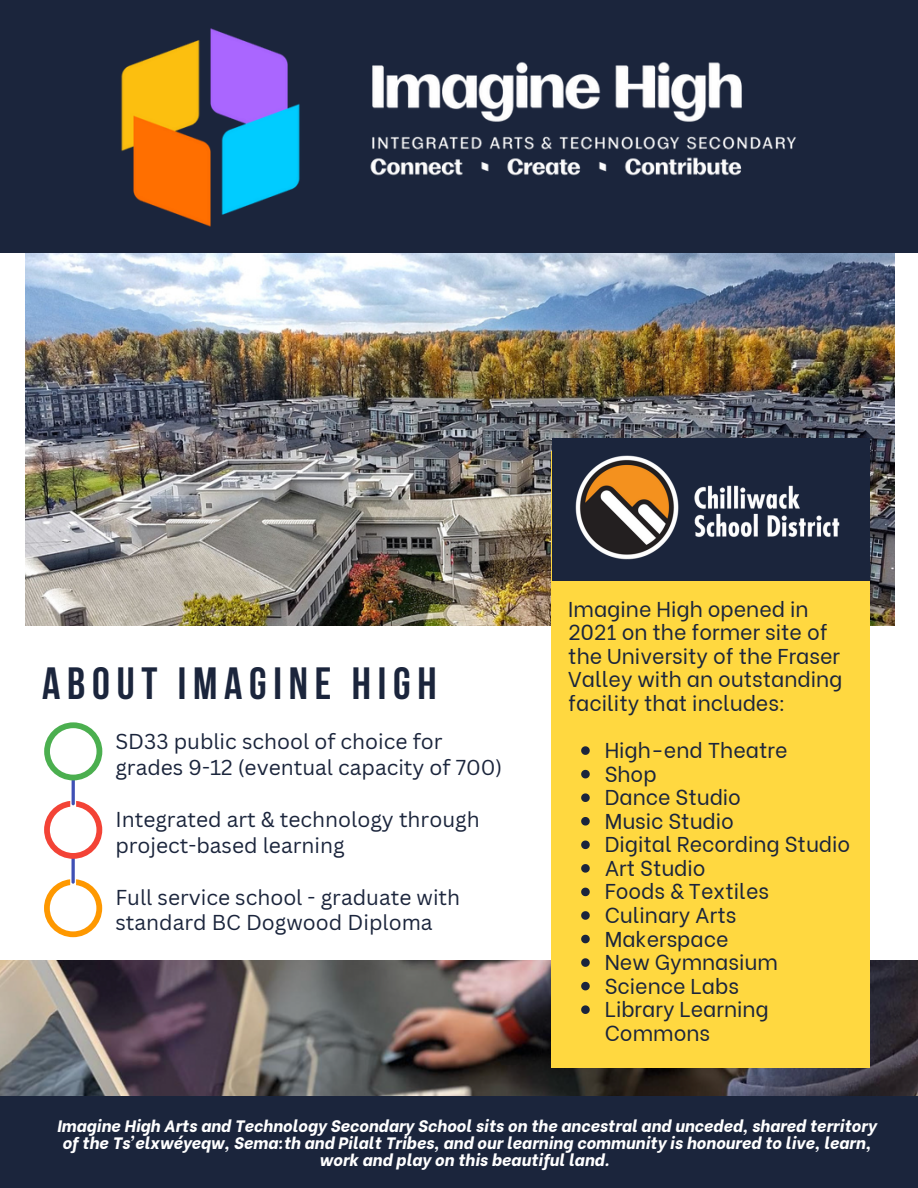
<style>
.page{position:relative;width:918px;height:1188px;background:#fff}
.page>*{position:absolute;margin:0;border:0;box-sizing:border-box;transform-origin:0 0}
.t1{font:700 45px "Bebas Neue";letter-spacing:.15em;color:#1b253c}
.t2{font:21.45px/23.5px "Be Vietnam";color:#1b253c}
.t3{font:21px/25.8px "Canva Sans";color:#1b253c}
.t4{font:italic 800 16.5px/16.8px "Be Vietnam";color:#fff;text-align:center}
</style>
<div class="page">
<img style="left:26px;top:253px;width:868px;height:372px">
<img style="left:0;top:960px;width:918px;height:136px">
<div style="left:552px;top:541px;width:317px;height:527px;background:#ffd840"></div>
<div style="left:0;top:0;width:918px;height:253px;background:#1b253c"></div>
<svg style="left:71px;top:854px;width:4px;height:30px"></svg>
<svg style="left:44px;top:722px;width:58px;height:137px"></svg>
<svg style="left:44px;top:879px;width:58px;height:58px"></svg>
<img style="left:83px;top:28px;width:752px;height:237px">
<div style="left:0;top:1096px;width:918px;height:92px;background:#1b253c"></div>
<div style="left:552px;top:501px;width:317px;height:79px;background:#1b253c"></div>
<div style="left:552px;top:439px;width:317px;height:80px;background:#1b253c"></div>
<img style="left:575px;top:455px;width:265px;height:105px">
<svg style="left:581px;top:746px;width:9px;height:9px"></svg>
<svg style="left:581px;top:770px;width:9px;height:8px"></svg>
<svg style="left:581px;top:793px;width:9px;height:9px"></svg>
<svg style="left:581px;top:817px;width:9px;height:9px"></svg>
<svg style="left:581px;top:841px;width:9px;height:8px"></svg>
<svg style="left:581px;top:864px;width:9px;height:9px"></svg>
<svg style="left:581px;top:888px;width:9px;height:8px"></svg>
<svg style="left:581px;top:911px;width:9px;height:9px"></svg>
<svg style="left:581px;top:935px;width:9px;height:8px"></svg>
<svg style="left:581px;top:958px;width:9px;height:9px"></svg>
<svg style="left:581px;top:982px;width:9px;height:8px"></svg>
<svg style="left:581px;top:1005px;width:9px;height:9px"></svg>
<p class="t1" style="left:42px;top:666px;width:396px">ABOUT IMAGINE HIGH</p>
<p class="t3" style="left:115px;top:728px;width:389px">SD33 public school of choice for grades 9-12 (eventual capacity of 700)</p>
<p class="t3" style="left:115px;top:806px;width:366px">Integrated art &amp; technology through project-based learning</p>
<p class="t3" style="left:115px;top:884px;width:346px">Full service school - graduate with standard BC Dogwood Diploma</p>
<p class="t2" style="left:568px;top:595px;width:276px">Imagine High opened in<br>2021 on the former site of the University of the Fraser<br>Valley with an outstanding facility that includes:</p>
<p class="t2" style="left:605px;top:736px;width:184px">High-end Theatre</p>
<p class="t2" style="left:605px;top:760px;width:53px">Shop</p>
<p class="t2" style="left:605px;top:783px;width:138px">Dance Studio</p>
<p class="t2" style="left:605px;top:807px;width:131px">Music Studio</p>
<p class="t2" style="left:605px;top:831px;width:247px">Digital Recording Studio</p>
<p class="t2" style="left:605px;top:854px;width:102px">Art Studio</p>
<p class="t2" style="left:605px;top:878px;width:166px">Foods &amp; Textiles</p>
<p class="t2" style="left:605px;top:901px;width:133px">Culinary Arts</p>
<p class="t2" style="left:605px;top:925px;width:126px">Makerspace</p>
<p class="t2" style="left:605px;top:948px;width:175px">New Gymnasium</p>
<p class="t2" style="left:605px;top:972px;width:136px">Science Labs</p>
<p class="t2" style="left:605px;top:995px;width:166px">Library Learning<br>Commons</p>
<p class="t4" style="left:57px;top:1116px;width:821px">Imagine High Arts and Technology Secondary School sits on the ancestral and unceded, shared territory of the Ts’elxwéyeqw, Sema:th and Pilalt Tribes, and our learning community is honoured to live, learn, work and play on this beautiful land.</p>
</div>
